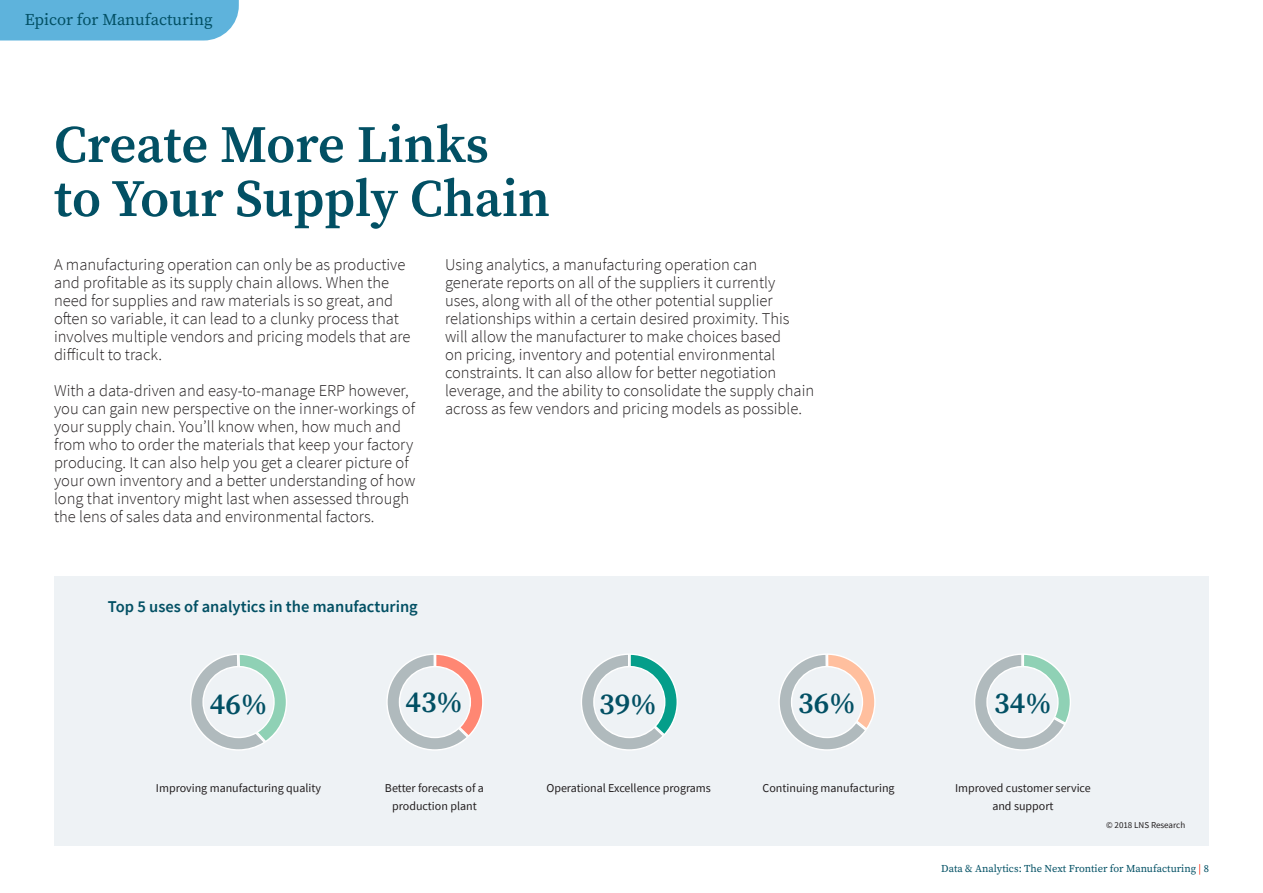
<style>
.page{position:relative;width:1263px;height:893px;background:#fff}
.page>*{position:absolute;margin:0;border:0;box-sizing:border-box;transform-origin:0 0}
.Headline{font:600 52.5px "Source Serif Pro";letter-spacing:-.005em;color:#025064}
.t1{font:600 30px "Source Serif Pro";color:#025064}
.Body_Copy{font:300 16.5px/18px "Source Sans Pro";color:#231f20}
.Body_Subheading{font:600 16.5px "Source Sans Pro";color:#025064}
.t2{font:16.5px "Source Serif Pro";color:#025064}
.Body_Copy-2{font:12px/18px "Source Sans Pro";color:#231f20;text-align:center}
.Page_Number{font:10.5px "Source Serif Pro";color:#025064}
.Body_Copy-3{font:9px "Source Sans Pro";color:#231f20}
.s1{color:#ff2102}
</style>
<div class="page">
<div style="left:54px;top:576px;width:1155px;height:270px;background:#eef2f5"></div>
<svg style="left:190px;top:654px;width:97px;height:97px"></svg>
<svg style="left:386px;top:654px;width:97px;height:97px"></svg>
<svg style="left:581px;top:654px;width:97px;height:97px"></svg>
<svg style="left:974px;top:654px;width:97px;height:97px"></svg>
<svg style="left:779px;top:654px;width:96px;height:97px"></svg>
<div style="left:0;top:0;width:239px;height:41px;background:#5eb3dc"></div>
<p class="t2" style="left:25px;top:8px;width:189px">Epicor for Manufacturing</p>
<p class="Headline" style="left:54px;top:109px;width:436px">Create More Links</p>
<p class="Headline" style="left:54px;top:163px;width:498px">to Your Supply Chain</p>
<p class="Body_Copy" style="left:54px;top:256px;width:358px">A manufacturing operation can only be as productive and profitable as its supply chain allows. When the need for supplies and raw materials is so great, and often so variable, it can lead to a clunky process that involves multiple vendors and pricing models that are difficult to track.</p>
<p class="Body_Copy" style="left:54px;top:382px;width:363px">With a data-driven and easy-to-manage ERP however, you can gain new perspective on the inner-workings of your supply chain. You’ll know when, how much and from who to order the materials that keep your factory producing. It can also help you get a clearer picture of your own inventory and a better understanding of how long that inventory might last when assessed through the lens of sales data and environmental factors.</p>
<p class="Body_Copy" style="left:445px;top:256px;width:371px">Using analytics, a manufacturing operation can generate reports on all of the suppliers it currently<br>uses, along with all of the other potential supplier relationships within a certain desired proximity. This will allow the manufacturer to make choices based<br>on pricing, inventory and potential environmental constraints. It can also allow for better negotiation leverage, and the ability to consolidate the supply chain across as few vendors and pricing models as possible.</p>
<p class="Body_Subheading" style="left:108px;top:596px;width:311px">Top 5 uses of analytics in the manufacturing</p>
<p class="t1" style="left:210px;top:683px;width:59px">46%</p>
<p class="t1" style="left:405px;top:682px;width:59px">43%</p>
<p class="t1" style="left:599px;top:684px;width:59px">39%</p>
<p class="t1" style="left:798px;top:683px;width:59px">36%</p>
<p class="Body_Copy-2" style="left:156px;top:779px;width:167px">Improving manufacturing quality</p>
<p class="Body_Copy-2" style="left:385px;top:779px;width:100px">Better forecasts of a production plant</p>
<p class="Body_Copy-2" style="left:546px;top:779px;width:166px">Operational Excellence programs</p>
<p class="Body_Copy-2" style="left:763px;top:779px;width:134px">Continuing manufacturing</p>
<p class="t1" style="left:994px;top:683px;width:59px">34%</p>
<p class="Body_Copy-2" style="left:955px;top:779px;width:137px">Improved customer service and support</p>
<p class="Body_Copy-3" style="left:1106px;top:819px;width:81px">© 2018 LNS Research</p>
<p class="Page_Number" style="left:941px;top:861px;width:269px">Data &amp; Analytics: The Next Frontier for Manufacturing <span class="s1">|</span> 8</p>
</div>
